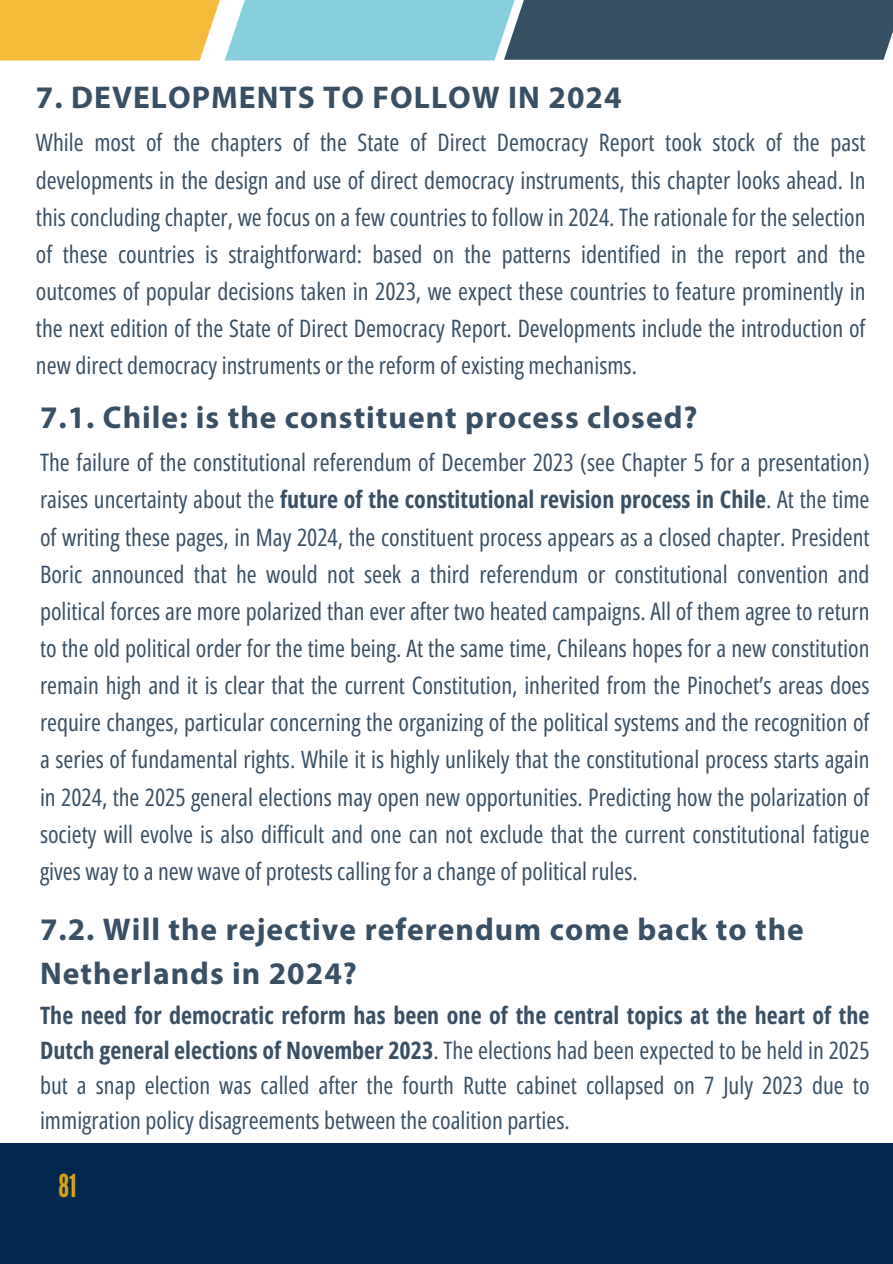
<style>
.page{position:relative;width:893px;height:1264px;background:#fff}
.page>*{position:absolute;margin:0;border:0;box-sizing:border-box;transform-origin:0 0}
.t1{font:700 31.5px/43.8px "Myriad Pro";letter-spacing:.035em;color:#395064}
.t2{font:31.5px "League Gothic";color:#dba013}
.t3{font:24px/37.2px "Open Sans Condensed";color:#395064;text-align:justify}
.s1{font-weight:700}
</style>
<div class="page">
<div style="left:0;top:1143px;width:892px;height:120px;background:#022850"></div>
<div style="left:0;top:0;width:326px;height:61px;background:#f5bc3c"></div>
<div style="left:224px;top:0;width:360px;height:61px;background:#87cfdf"></div>
<div style="left:504px;top:0;width:388px;height:60px;background:#355063"></div>
<h2 class="t1" style="left:36px;top:78px;width:587px">7. DEVELOPMENTS TO FOLLOW IN 2024</h2>
<p class="t3" style="left:36px;top:123px;width:831px">While most of the chapters of the State of Direct Democracy Report took stock of the past developments in the design and use of direct democracy instruments, this chapter looks ahead. In this concluding chapter, we focus on a few countries to follow in 2024. The rationale for the selection of these countries is straightforward: based on the patterns identified in the report and the outcomes of popular decisions taken in 2023, we expect these countries to feature prominently in the next edition of the State of Direct Democracy Report. Developments include the introduction of new direct democracy instruments or the reform of existing mechanisms.</p>
<p class="t1" style="left:40px;top:398px;width:659px">7.1. Chile: is the constituent process closed?</p>
<h2 class="t3" style="left:40px;top:443px;width:831px">The failure of the constitutional referendum of December 2023 (see Chapter 5 for a presentation) raises uncertainty about the <span class="s1">future of the constitutional revision process in Chile</span>. At the time of writing these pages, in May 2024, the constituent process appears as a closed chapter. President Boric announced that he would not seek a third referendum or constitutional convention and political forces are more polarized than ever after two heated campaigns. All of them agree to return to the old political order for the time being. At the same time, Chileans hopes for a new constitution remain high and it is clear that the current Constitution, inherited from the Pinochet’s areas does require changes, particular concerning the organizing of the political systems and the recognition of a series of fundamental rights. While it is highly unlikely that the constitutional process starts again in 2024, the 2025 general elections may open new opportunities. Predicting how the polarization of society will evolve is also difficult and one can not exclude that the current constitutional fatigue gives way to a new wave of protests calling for a change of political rules.</h2>
<p class="t1" style="left:40px;top:910px;width:765px">7.2. Will the rejective referendum come back to the<br>Netherlands in 2024?</p>
<p class="t3" style="left:40px;top:997px;width:831px;line-height:35px"><span class="s1">The need for democratic reform has been one of the central topics at the heart of the Dutch general elections of November 2023</span>. The elections had been expected to be held in 2025 but a snap election was called after the fourth Rutte cabinet collapsed on 7 July 2023 due to immigration policy disagreements between the coalition parties.</p>
<h1 class="t2" style="left:58px;top:1167px;width:20px">81</h1>
</div>
